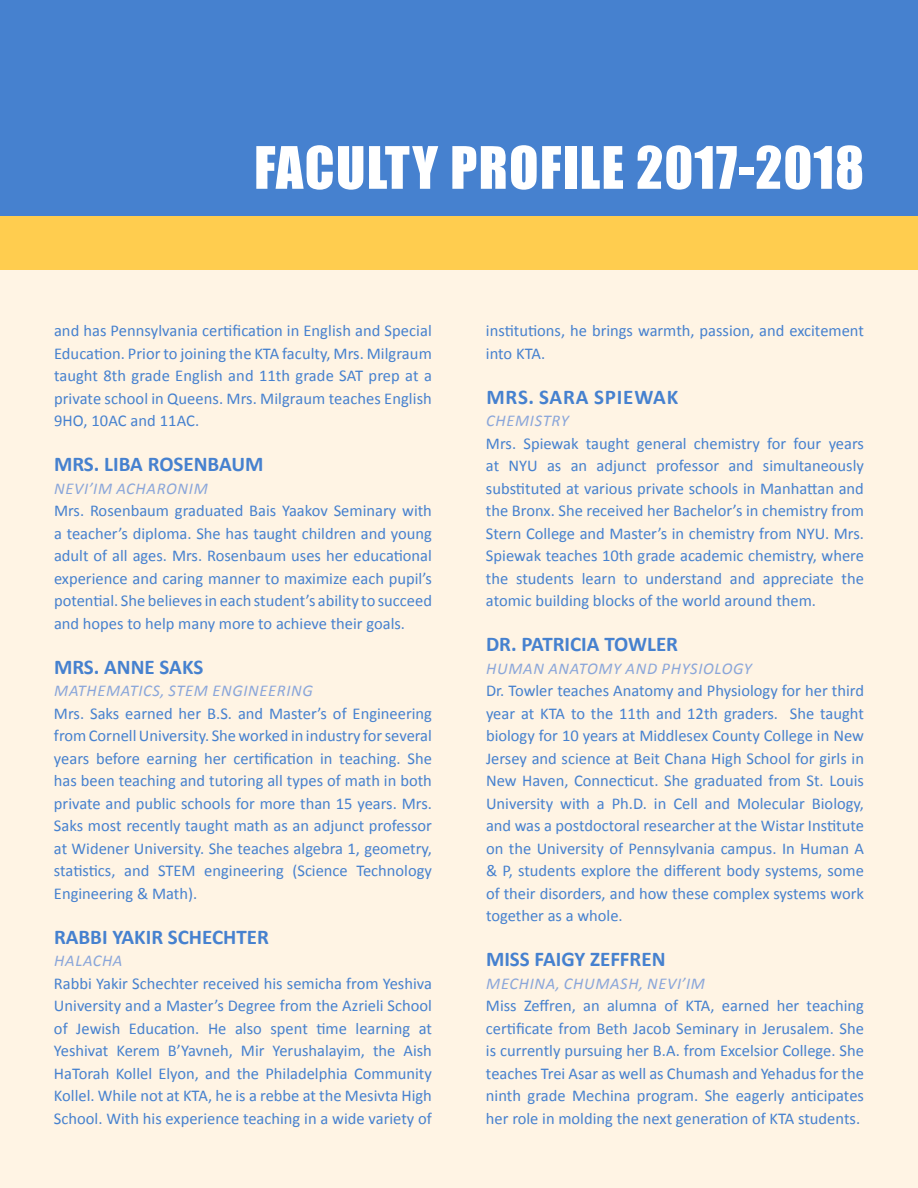
<style>
.page{position:relative;width:918px;height:1188px;background:#fff}
.page>*{position:absolute;margin:0;border:0;box-sizing:border-box;transform-origin:0 0}
.t1{font:54px "Impact";letter-spacing:.025em;color:#fff}
.t2{font:700 21px "Calibri";color:#4681cf}
.t3{font:700 21px "Calibri";letter-spacing:.04em;color:#4681cf}
.t4{font:16.5px/22.5px "Calibri";color:#4681cf;text-align:justify}
.t5{font:italic 16.5px "Calibri";letter-spacing:.04em;color:#8aa6da}
</style>
<div class="page">
<div style="left:0;top:59px;width:918px;height:1129px;background:#fff4e4"></div>
<div style="left:0;top:0;width:918px;height:216px;background:#4681cf"></div>
<div style="left:0;top:216px;width:918px;height:54px;background:#ffcd4f"></div>
<h1 class="t1" style="left:254px;top:126px;width:611px">FACULTY PROFILE 2017-2018</h1>
<p class="t4" style="left:54px;top:320px;width:379px">and has Pennsylvania certification in English and Special Education. Prior to joining the KTA faculty, Mrs. Milgraum taught 8th grade English and 11th grade SAT prep at a private school in Queens. Mrs. Milgraum teaches English 9HO, 10AC and 11AC.</p>
<p class="t2" style="left:54px;top:451px;width:14px">MRS</p>
<p class="t2" style="left:94px;top:451px;width:141px">. LIBAROSENBAUM</p>
<p class="t5" style="left:54px;top:477px;width:84px">NEVI’IM ACHARONIM</p>
<p class="t4" style="left:54px;top:500px;width:380px">Mrs. Rosenbaum graduated Bais Yaakov Seminary with a teacher’s diploma. She has taught children and young adult of all ages. Mrs. Rosenbaum uses her educational experience and caring manner to maximize each pupil’s potential. She believes in each student’s ability to succeed and hopes to help many more to achieve their goals.</p>
<p class="t2" style="left:54px;top:653px;width:14px">MRS</p>
<p class="t2" style="left:94px;top:653px;width:25px">. ANN</p>
<p class="t2" style="left:145px;top:653px;width:59px">E SAKS</p>
<p class="t5" style="left:54px;top:680px;width:25px">MATHEMATICS</p>
<p class="t5" style="left:160px;top:680px;width:63px">, STEM ENGINEERING</p>
<p class="t4" style="left:54px;top:702px;width:380px">Mrs. Saks earned her B.S. and Master’s of Engineering from Cornell University. She worked in industry for several years before earning her certification in teaching. She has been teaching and tutoring all types of math in both private and public schools for more than 15 years. Mrs.<br>Saks most recently taught math as an adjunct professor at Widener University. She teaches algebra 1, geometry, statistics, and STEM engineering (Science Technology Engineering &amp; Math).</p>
<p class="t2" style="left:54px;top:923px;width:215px">RABBI YAKIR SCH ECHTER</p>
<p class="t5" style="left:54px;top:950px;width:70px">HALACHA</p>
<p class="t4" style="left:54px;top:972px;width:380px">Rabbi Yakir Schechter received his semicha from Yeshiva University and a Master’s Degree from the Azrieli School of Jewish Education. He also spent time learning at Yeshivat Kerem B’Yavneh, Mir Yerushalayim, the Aish HaTorah Kollel Elyon, and the Philadelphia Community Kollel. While not at KTA, he is a rebbe at the Mesivta High School. With his experience teaching in a wide variety of</p>
<p class="t4" style="left:486px;top:320px;width:379px">institutions, he brings warmth, passion, and excitement into KTA.</p>
<p class="t3" style="left:486px;top:383px;width:192px">MRS. SARA SPIEWAK</p>
<p class="t5" style="left:486px;top:410px;width:20px">CHEMISTRY</p>
<p class="t4" style="left:486px;top:432px;width:380px">Mrs. Spiewak taught general chemistry for four years at NYU as an adjunct professor and simultaneously substituted at various private schools in Manhattan and the Bronx. She received her Bachelor’s in chemistry from Stern College and Master’s in chemistry from NYU. Mrs.<br>Spiewak teaches 10th grade academic chemistry, where the students learn to understand and appreciate the atomic building blocks of the world around them.</p>
<p class="t2" style="left:486px;top:631px;width:47px">DR . PATRICIA</p>
<p class="t2" style="left:604px;top:631px;width:14px">TOWL</p>
<p class="t2" style="left:656px;top:631px;width:22px">ER</p>
<p class="t5" style="left:486px;top:657px;width:24px">HUMAN</p>
<p class="t5" style="left:548px;top:657px;width:22px">ANATOMY</p>
<p class="t5" style="left:626px;top:657px;width:12px">AND</p>
<p class="t5" style="left:662px;top:657px;width:20px">PHYSIOLOGY</p>
<p class="t4" style="left:486px;top:680px;width:380px">Dr. Towler teaches Anatomy and Physiology for her third year at KTA to the 11th and 12th graders. She taught biology for 10 years at Middlesex County College in New Jersey and science at Beit Chana High School for girls in New Haven, Connecticut. She graduated from St. Louis University with a Ph.D. in Cell and Molecular Biology, and was a postdoctoral researcher at the Wistar Institute on the University of Pennsylvania campus. In Human A &amp; P, students explore the different body systems, some of their disorders, and how these complex systems work together as a whole.</p>
<p class="t2" style="left:486px;top:946px;width:12px">MISS</p>
<p class="t2" style="left:535px;top:946px;width:77px">FAIGY ZEFFREN</p>
<p class="t5" style="left:486px;top:972px;width:25px">MECHINA</p>
<p class="t5" style="left:556px;top:972px;width:30px">, CHUMASH</p>
<p class="t5" style="left:639px;top:972px;width:58px">, NEVI’IM</p>
<p class="t4" style="left:486px;top:995px;width:380px">Miss Zeffren, an alumna of KTA, earned her teaching certificate from Beth Jacob Seminary in Jerusalem. She is currently pursuing her B.A. from Excelsior College. She teaches Trei Asar as well as Chumash and Yehadus for the ninth grade Mechina program. She eagerly anticipates her role in molding the next generation of KTA students.</p>
</div>
